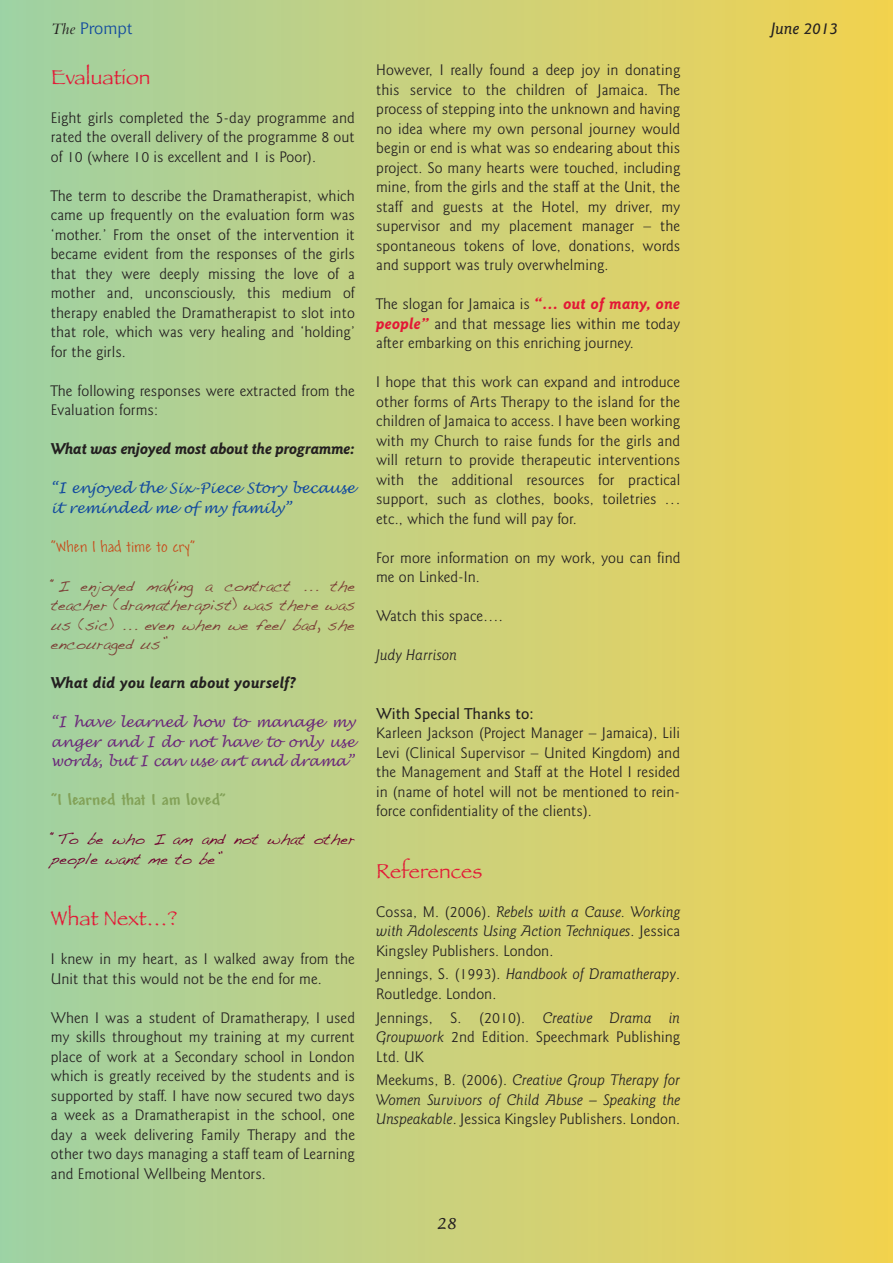
<style>
.page{position:relative;width:893px;height:1263px;background:#fff}
.page>*{position:absolute;margin:0;border:0;box-sizing:border-box;transform-origin:0 0}
.t1{font:21px "Papyrus Plain";letter-spacing:.005em;color:#e31836}
.t2{font:700 17.25px "Andy";letter-spacing:.005em;color:#82a157}
.t3{font:17.25px "Andy";letter-spacing:.005em;color:#c74a1a}
.t4{font:16.5px "Chianti BT";letter-spacing:.005em;color:#11499f}
.t5{font:italic 500 16.5px "Goudy Sans IT Cby BT";letter-spacing:.005em;color:#231f20}
.t6{font:italic 700 15.75px "Goudy Sans IT Cby BT";letter-spacing:-.02em;color:#231f20}
.t7{font:italic 700 15.75px "Goudy Sans IT Cby BT";letter-spacing:.005em;color:#231f20}
.t8{font:500 15.75px "Goudy Sans IT Cby BT";letter-spacing:.005em;color:#231f20}
.t9{font:300 15.3px/19.5px "Goudy Sans IT Cby BT";letter-spacing:.005em;color:#231f20;text-align:justify}
.t10{font:italic 300 15.3px/19.5px "Goudy Sans IT Cby BT";letter-spacing:.005em;color:#231f20;text-align:justify}
.t11{font:15.3px/19.5px "Handwriting Dakota";letter-spacing:.005em;color:#7c3f36;text-align:justify}
.t12{font:15.3px/19.5px "Handwriting Dakota";letter-spacing:.005em;color:#6f002e}
.t13{font:italic 15px "Lucida Handwriting";color:#231f20}
.t14{font:italic 14.25px/19.5px "Lucida Handwriting";letter-spacing:.005em;color:#6b297b;text-align:justify}
.t15{font:italic 14.25px/19.5px "Lucida Handwriting";letter-spacing:.005em;color:#11499f}
.s1{font-family:"Bembo";font-style:italic;color:#231f20}
.s2{font-weight:700;font-style:italic;font-size:15.75px;color:#e31836}
.s3{font-style:normal}
.s4{font-style:italic}
</style>
<div class="page">
<div style="left:0;top:0;width:892px;height:1263px;background:linear-gradient(to right,#9fd0a5,#f3d251)"></div>
<p class="t4" style="left:51px;top:18px;width:83px"><span class="s1">The</span> Prompt</p>
<p class="t5" style="left:771px;top:18px;width:69px">June 2013</p>
<h1 class="t1" style="left:51px;top:64px;width:101px">Evaluation</h1>
<p class="t9" style="left:51px;top:108px;width:306px">Eight girls completed the 5-day programme and rated the overall delivery of the programme 8 out of 10 (where 10 is excellent and 1 is Poor).</p>
<p class="t9" style="left:51px;top:186px;width:306px">The term to describe the Dramatherapist, which came up frequently on the evaluation form was ‘mother.’ From the onset of the intervention it became evident from the responses of the girls that they were deeply missing the love of a mother and, unconsciously, this medium of therapy enabled the Dramatherapist to slot into that role, which was very healing and ‘holding’ for the girls.</p>
<p class="t9" style="left:51px;top:381px;width:305px">The following responses were extracted from the<br>Evaluation forms:</p>
<p class="t6" style="left:51px;top:439px;width:306px">What was enjoyed most about the programme:</p>
<p class="t15" style="left:51px;top:479px;width:305px">“I enjoyed the Six-Piece Story because it reminded me of my family”</p>
<p class="t3" style="left:51px;top:537px;width:146px">“When I had time to cry”</p>
<p class="t11" style="left:51px;top:576px;width:306px">“I enjoyed making a contract ... the teacher (dramatherapist) was there was us (sic) ... even when we feel bad, she encouraged us”</p>
<p class="t7" style="left:51px;top:673px;width:247px">What did you learn about yourself?</p>
<p class="t14" style="left:51px;top:713px;width:306px">“I have learned how to manage my anger and I do not have to only use words, but I can use art and drama”</p>
<p class="t2" style="left:51px;top:790px;width:176px">“I learned that I am loved”</p>
<p class="t12" style="left:51px;top:829px;width:306px">“To be who I am and not what other people want me to be”</p>
<h1 class="t1" style="left:51px;top:906px;width:128px">What Next…?</h1>
<p class="t9" style="left:51px;top:949px;width:306px">I knew in my heart, as I walked away from the<br>Unit that this would not be the end for me.</p>
<p class="t9" style="left:51px;top:1008px;width:306px">When I was a student of Dramatherapy, I used my skills throughout my training at my current place of work at a Secondary school in London which is greatly received by the students and is supported by staff. I have now secured two days a week as a Dramatherapist in the school, one day a week delivering Family Therapy and the other two days managing a staff team of Learning and Emotional Wellbeing Mentors.</p>
<p class="t9" style="left:376px;top:60px;width:306px">However, I really found a deep joy in donating this service to the children of Jamaica. The process of stepping into the unknown and having no idea where my own personal journey would begin or end is what was so endearing about this project. So many hearts were touched, including mine, from the girls and the staff at the Unit, the staff and guests at the Hotel, my driver, my supervisor and my placement manager – the spontaneous tokens of love, donations, words and support was truly overwhelming.</p>
<p class="t9" style="left:376px;top:294px;width:306px">The slogan for Jamaica is <span class="s2">“… out of many, one people”</span> and that message lies within me today after embarking on this enriching journey.</p>
<p class="t9" style="left:376px;top:372px;width:306px">I hope that this work can expand and introduce other forms of Arts Therapy to the island for the children of Jamaica to access. I have been working with my Church to raise funds for the girls and will return to provide therapeutic interventions with the additional resources for practical support, such as clothes, books, toiletries ... etc., which the fund will pay for.</p>
<p class="t9" style="left:376px;top:548px;width:306px">For more information on my work, you can find me on Linked-In.</p>
<p class="t9" style="left:376px;top:606px;width:128px">Watch this space….</p>
<p class="t10" style="left:376px;top:645px;width:82px">Judy Harrison</p>
<p class="t8" style="left:376px;top:704px;width:159px">With Special Thanks to:</p>
<p class="t9" style="left:376px;top:723px;width:306px">Karleen Jackson (Project Manager – Jamaica), Lili Levi (Clinical Supervisor – United Kingdom) and the Management and Staff at the Hotel I resided in (name of hotel will not be mentioned to rein&shy;force confidentiality of the clients).</p>
<h1 class="t1" style="left:376px;top:858px;width:108px">References</h1>
<p class="t10" style="left:376px;top:902px;width:306px"><span class="s3">Cossa, M. (2006).</span> Rebels with a Cause. Working with Adolescents Using Action Techniques<span class="s3">. Jessica Kingsley Publishers. London.</span></p>
<p class="t9" style="left:376px;top:965px;width:306px">Jennings, S. (1993). <span class="s4">Handbook of Dramatherapy</span>.<br>Routledge. London.</p>
<p class="t9" style="left:376px;top:1008px;width:306px">Jennings, S. (2010). <span class="s4">Creative Drama in Groupwork</span> 2nd Edition. Speechmark Publishing Ltd. UK</p>
<p class="t10" style="left:376px;top:1071px;width:306px"><span class="s3">Meekums, B. (2006).</span> Creative Group Therapy for Women Survivors of Child Abuse – Speaking the Unspeakable<span class="s3">. Jessica Kingsley Publishers. London.</span></p>
<p class="t13" style="left:436px;top:1215px;width:22px">28</p>
</div>
